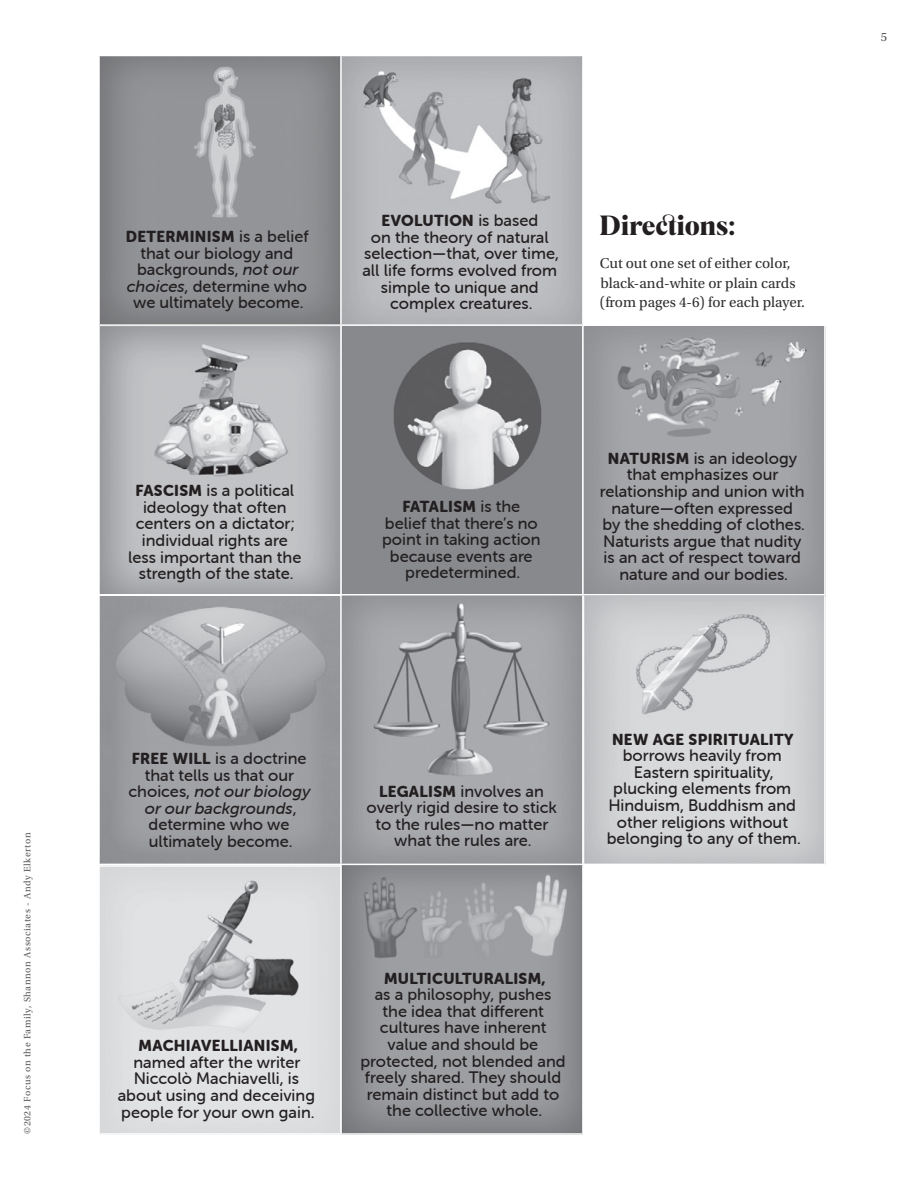
<style>
.page{position:relative;width:918px;height:1188px;background:#fff}
.page>*{position:absolute;margin:0;border:0;box-sizing:border-box;transform-origin:0 0}
.Body{font:27px "Mogan";letter-spacing:-.01em;color:#231f20}
.Small_Article_Subtitles{font:16.65px/16.5px "Museo Sans Rounded 500";color:#231f20;text-align:center}
.Small_Article_Subtitles-2{font:15.6px "Museo Sans Rounded 900";letter-spacing:.02em;color:#231f20}
.Body-2{font:15px/19.5px "Utopia Std";color:#312f30}
.t1{font:12.75px "Utopia Std";color:#57585a}
.t2{font:9.75px "Utopia Std";letter-spacing:.06em;color:#57585a}
.s1{font-family:"Museo Sans Rounded 500";font-size:16.65px}
.s2{font-style:italic}
.s3{font-family:"Museo Sans Rounded 900";font-size:15.6px}
</style>
<div class="page">
<svg style="left:342px;top:57px;width:240px;height:270px;background:#b8b9bc"></svg>
<img style="left:100px;top:327px;width:240px;height:267px">
<svg style="left:342px;top:327px;width:240px;height:267px;background:#8a8c8f"></svg>
<img style="left:100px;top:596px;width:240px;height:268px">
<img style="left:342px;top:596px;width:240px;height:270px">
<img style="left:100px;top:865px;width:240px;height:268px">
<svg style="left:584px;top:327px;width:240px;height:267px;background:#9fa0a4"></svg>
<svg style="left:584px;top:596px;width:240px;height:268px;background:#cfd0d2"></svg>
<img style="left:342px;top:866px;width:240px;height:267px">
<svg style="left:100px;top:56px;width:240px;height:268px;background:#8f9194"></svg>
<hr style="left:341px;top:324px;width:242px;height:2px;background:#fff">
<hr style="left:341px;top:864px;width:242px;height:1px;background:#fff">
<p class="t2" style="left:22px;top:1134px;width:303px;rotate:-90deg">©2024 Focus on the Family, Shannon Associates - Andy Elkerton</p>
<p class="Small_Article_Subtitles-2" style="left:126px;top:228px;width:184px">DETERMINISM <span class="s1">is a belief</span></p>
<p class="Small_Article_Subtitles" style="left:127px;top:245px;width:182px">that our biology and backgrounds, <span class="s2">not our choices</span>, determine who we ultimately become.</p>
<p class="Small_Article_Subtitles-2" style="left:382px;top:212px;width:158px">EVOLUTION <span class="s1">is based</span></p>
<p class="Small_Article_Subtitles" style="left:362px;top:229px;width:198px">on the theory of natural selection—that, over time, all life forms evolved from simple to unique and complex creatures.</p>
<p class="Body" style="left:599px;top:207px;width:138px">Directions:</p>
<p class="Body-2" style="left:600px;top:254px;width:206px">Cut out one set of either color, black-and-white or plain cards (from pages 4-6) for each player.</p>
<p class="Small_Article_Subtitles" style="left:128px;top:482px;width:175px"><span class="s3">FASCISM</span> is a political ideology that often centers on a dictator; individual rights are less important than the strength of the state.</p>
<p class="Small_Article_Subtitles-2" style="left:402px;top:498px;width:119px">FATALISM <span class="s1">is the</span></p>
<p class="Small_Article_Subtitles" style="left:382px;top:515px;width:160px">belief that there’s no point in taking action because events are predetermined.</p>
<p class="Small_Article_Subtitles" style="left:600px;top:450px;width:207px"><span class="s3">NATURISM</span> is an ideology that emphasizes our relationship and union with nature—often expressed<br>by the shedding of clothes.<br>Naturists argue that nudity is an act of respect toward nature and our bodies.</p>
<p class="Small_Article_Subtitles" style="left:128px;top:750px;width:184px"><span class="s3">FREE WILL</span> is a doctrine that tells us that our choices, <span class="s2">not our biology or our backgrounds</span>, determine who we ultimately become.</p>
<p class="Small_Article_Subtitles" style="left:367px;top:783px;width:192px"><span class="s3">LEGALISM</span> involves an overly rigid desire to stick to the rules—no matter what the rules are.</p>
<p class="Small_Article_Subtitles-2" style="left:612px;top:730px;width:183px">NEW AGE SPIRITUALITY</p>
<p class="Small_Article_Subtitles" style="left:607px;top:747px;width:196px">borrows heavily from<br>Eastern spirituality, plucking elements from<br>Hinduism, Buddhism and other religions without belonging to any of them.</p>
<p class="Small_Article_Subtitles-2" style="left:139px;top:1037px;width:161px">MACHIAVELLIANISM,</p>
<p class="Small_Article_Subtitles" style="left:118px;top:1054px;width:199px">named after the writer<br>Niccolò Machiavelli, is about using and deceiving people for your own gain.</p>
<p class="Small_Article_Subtitles-2" style="left:384px;top:969px;width:163px">MULTICULTURALISM,</p>
<p class="Small_Article_Subtitles" style="left:360px;top:986px;width:207px">as a philosophy, pushes the idea that different cultures have inherent value and should be protected, not blended and freely shared. They should remain distinct but add to the collective whole.</p>
<p class="t1" style="left:881px;top:29px;width:8px">5</p>
</div>
